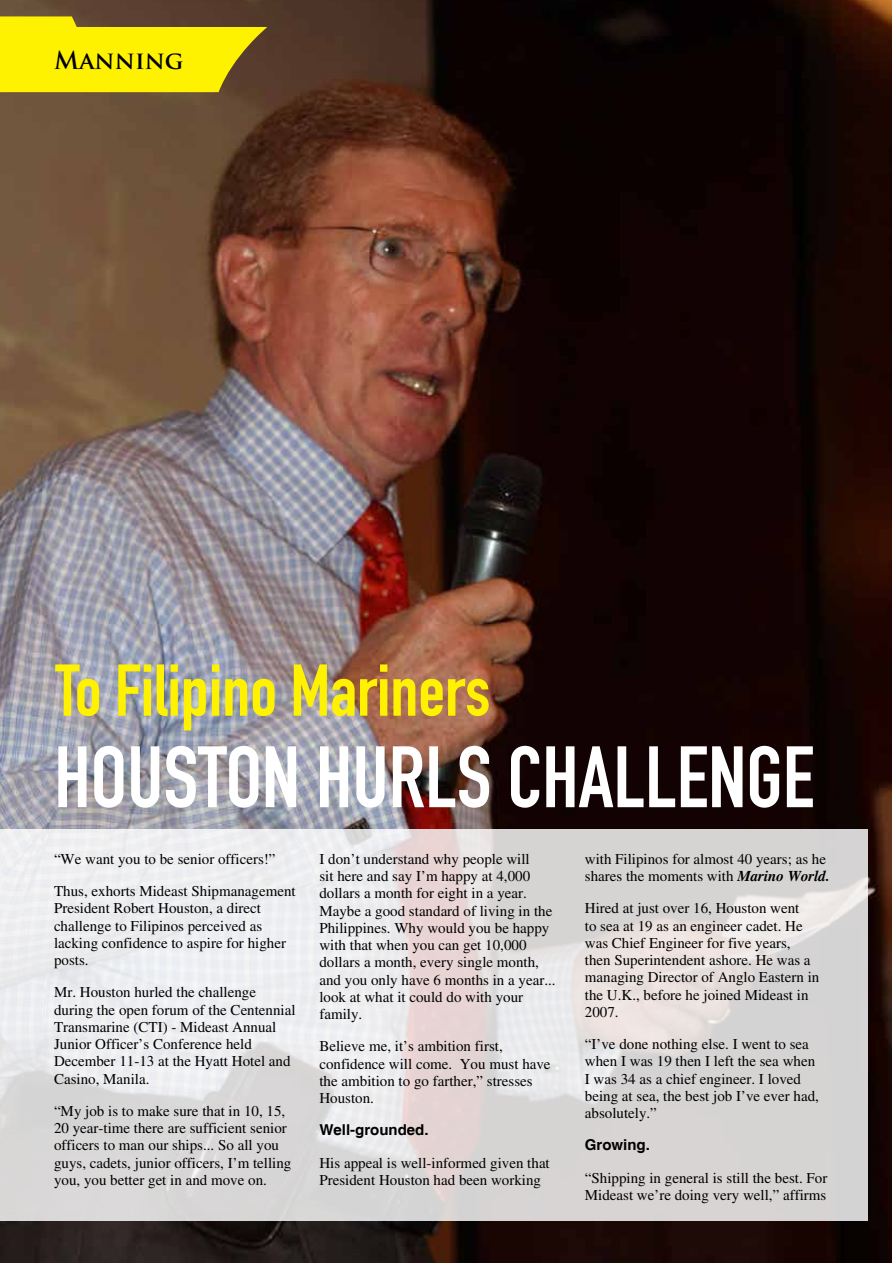
<style>
.page{position:relative;width:893px;height:1263px;background:#fff}
.page>*{position:absolute;margin:0;border:0;box-sizing:border-box;transform-origin:0 0}
.t1{font:85.5px "DIN Engschrift Std";color:#fff}
.t2{font:72px "DIN Engschrift Std";color:#fff200}
.t3{font:700 24px "Trajan Pro";color:#000}
.t4{font:15px/17.2px "Times";color:#000}
.t5{font:700 15px "Helvetica";color:#000}
.s1{font-weight:700;font-style:italic}
</style>
<div class="page">
<img style="left:0;top:0;width:892px;height:1263px">
<svg style="left:0;top:829px;width:867px;height:391px;background:#e1dede"></svg>
<svg style="left:0;top:16px;width:267px;height:76px;background:#dece09"></svg>
<h3 class="t3" style="left:54px;top:45px;width:131px">Manning</h3>
<h2 class="t2" style="left:55px;top:648px;width:436px">To Filipino Mariners</h2>
<h1 class="t1" style="left:54px;top:727px;width:762px">HOUSTON HURLS CHALLENGE</h1>
<p class="t4" style="left:54px;top:843px;width:243px;line-height:32.2px">“We want you to be senior officers!”<br>Thus, exhorts Mideast Shipmanagement</p>
<p class="t4" style="left:54px;top:900px;width:234px">President Robert Houston, a direct challenge to Filipinos perceived as lacking confidence to aspire for higher posts.</p>
<p class="t4" style="left:54px;top:984px;width:243px">Mr. Houston hurled the challenge during the open forum of the Centennial<br>Transmarine (CTI) - Mideast Annual<br>Junior Officer’s Conference held<br>December 11-13 at the Hyatt Hotel and<br>Casino, Manila.</p>
<p class="t4" style="left:54px;top:1102px;width:239px">“My job is to make sure that in 10, 15, 20 year-time there are sufficient senior officers to man our ships... So all you guys, cadets, junior officers, I’m telling you, you better get in and move on.</p>
<p class="t4" style="left:319px;top:850px;width:238px">I don’t understand why people will<br>sit here and say I’m happy at 4,000 dollars a month for eight in a year.<br>Maybe a good standard of living in the<br>Philippines. Why would you be happy with that when you can get 10,000 dollars a month, every single month, and you only have 6 months in a year... look at what it could do with your family.</p>
<p class="t4" style="left:319px;top:1038px;width:233px">Believe me, it’s ambition first, confidence will come. You must have the ambition to go farther,” stresses<br>Houston.</p>
<p class="t5" style="left:319px;top:1121px;width:111px">Well-grounded.</p>
<p class="t4" style="left:319px;top:1154px;width:232px">His appeal is well-informed given that<br>President Houston had been working</p>
<p class="t4" style="left:585px;top:850px;width:247px">with Filipinos for almost 40 years; as he shares the moments with <span class="s1">Marino World.</span></p>
<p class="t4" style="left:585px;top:900px;width:236px">Hired at just over 16, Houston went<br>to sea at 19 as an engineer cadet. He was Chief Engineer for five years, then Superintendent ashore. He was a managing Director of Anglo Eastern in the U.K., before he joined Mideast in<br>2007.</p>
<p class="t4" style="left:585px;top:1035px;width:236px">“I’ve done nothing else. I went to sea when I was 19 then I left the sea when<br>I was 34 as a chief engineer. I loved being at sea, the best job I’ve ever had, absolutely.”</p>
<p class="t5" style="left:585px;top:1136px;width:67px">Growing.</p>
<p class="t4" style="left:585px;top:1169px;width:244px">“Shipping in general is still the best. For<br>Mideast we’re doing very well,” affirms</p>
</div>
